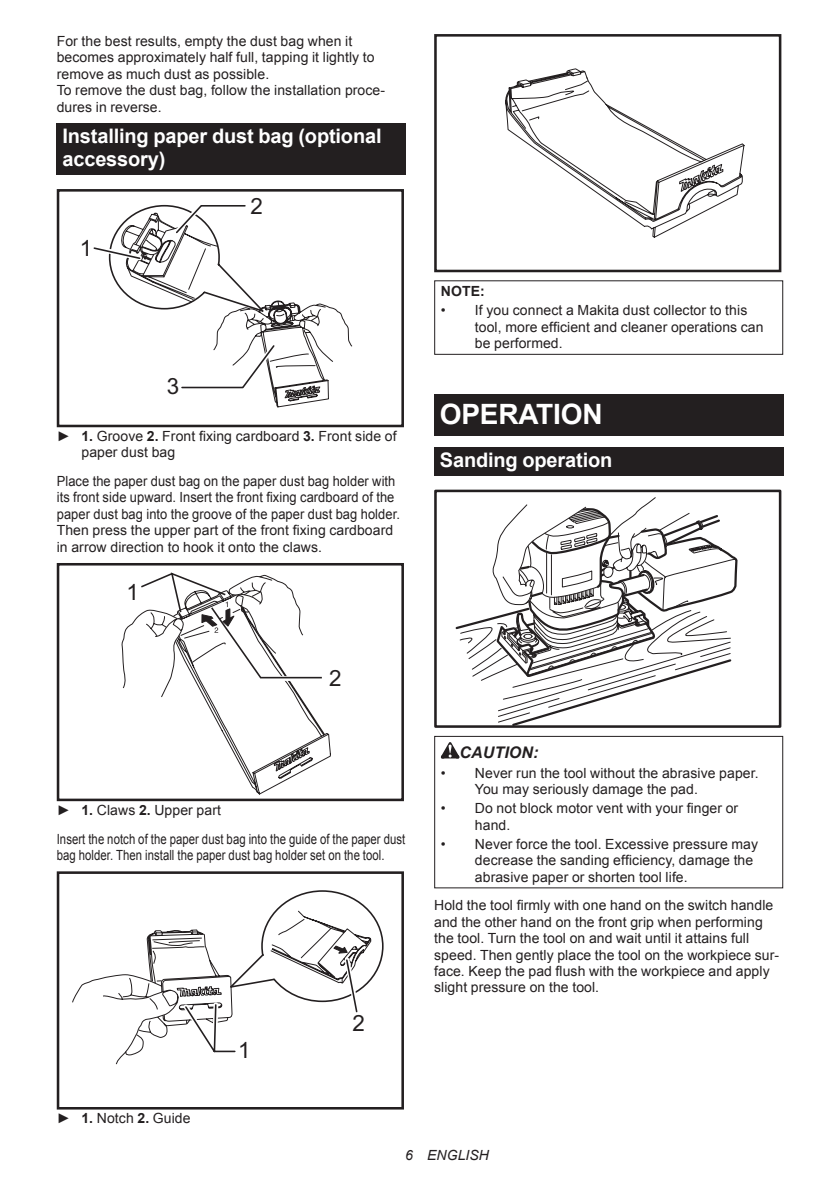
<style>
.page{position:relative;width:840px;height:1191px;background:#fff}
.page>*{position:absolute;margin:0;border:0;box-sizing:border-box;transform-origin:0 0}
.t1{font:700 28px "Arial";letter-spacing:-.01em;color:#fff}
.t2{font:22.4px "Arial";color:#231f20}
.t3{font:700 20px/23.4px "Arial";letter-spacing:-.01em;color:#fff}
.t4{font:italic 700 16px "Arial";letter-spacing:.005em;color:#231f20}
.t5{font:14px/16.4px "Arial";letter-spacing:.005em;color:#231f20}
.t6{font:14px/16.4px "Arial";letter-spacing:.005em;color:#231f20;scale:.92 1}
.t7{font:14px "Arial";letter-spacing:.005em;color:#231f20;scale:.81 1}
.t8{font:italic 14px "Arial";letter-spacing:.005em;color:#231f20}
.t9{font:700 14px "Arial";color:#231f20}
.s1{font-weight:700}
</style>
<div class="page">
<div style="left:57px;top:123px;width:348px;height:52px;background:#231f20"></div>
<svg style="left:216px;top:300px;width:137px;height:108px"></svg>
<svg style="left:93px;top:204px;width:175px;height:110px"></svg>
<svg style="left:181px;top:340px;width:99px;height:53px"></svg>
<div style="left:57px;top:189px;width:347px;height:238px;border:3px solid #231f20"></div>
<svg style="left:121px;top:572px;width:210px;height:223px"></svg>
<div style="left:57px;top:563px;width:347px;height:238px;border:3px solid #231f20"></div>
<svg style="left:72px;top:890px;width:312px;height:175px"></svg>
<div style="left:57px;top:871px;width:347px;height:238px;border:3px solid #231f20"></div>
<svg style="left:505px;top:69px;width:239px;height:169px"></svg>
<div style="left:434px;top:34px;width:347px;height:238px;border:3px solid #231f20"></div>
<div style="left:434px;top:280px;width:348px;height:75px;border:1px solid #231f20"></div>
<div style="left:434px;top:394px;width:348px;height:41px;background:#231f20"></div>
<div style="left:434px;top:447px;width:348px;height:28px;background:#231f20"></div>
<svg style="left:455px;top:497px;width:282px;height:227px"></svg>
<div style="left:434px;top:489px;width:347px;height:239px;border:3px solid #231f20"></div>
<svg style="left:440px;top:742px;width:19px;height:16px"></svg>
<div style="left:434px;top:736px;width:348px;height:152px;border:1px solid #231f20"></div>
<p class="t5" style="left:57px;top:33px;width:330px">For the best results, empty the dust bag when it becomes approximately half full, tapping it lightly to remove as much dust as possible.<br>To remove the dust bag, follow the installation proce&shy;dures in reverse.</p>
<h3 class="t3" style="left:62px;top:125px;width:320px">Installing paper dust bag (optional accessory)</h3>
<h2 class="t2" style="left:80px;top:233px;width:14px">1</h2>
<h2 class="t2" style="left:250px;top:192px;width:14px">2</h2>
<h2 class="t2" style="left:167px;top:372px;width:14px">3</h2>
<p class="t5" style="left:81px;top:428px;width:316px;text-indent:-25px">► <span class="s1">1.</span> Groove <span class="s1">2.</span> Front fixing cardboard <span class="s1">3.</span> Front side of paper dust bag</p>
<p class="t6" style="left:57px;top:473px;width:374px">Place the paper dust bag on the paper dust bag holder with its front side upward. Insert the front fixing cardboard of the paper dust bag into the groove of the paper dust bag holder.<br>Then press the upper part of the front fixing cardboard in arrow direction to hook it onto the claws.</p>
<h2 class="t2" style="left:126px;top:577px;width:14px">1</h2>
<h2 class="t2" style="left:329px;top:663px;width:14px">2</h2>
<p class="t5" style="left:57px;top:795px;width:350px;line-height:28.8px">► <span class="s1">1.</span> Claws <span class="s1">2.</span> Upper part<br>Insert the notch of the paper dust bag into the guide of the paper dust</p>
<p class="t7" style="left:57px;top:846px;width:406px">bag holder. Then install the paper dust bag holder set on the tool.</p>
<p class="t5" style="left:57px;top:1110px;width:135px">► <span class="s1">1.</span> Notch <span class="s1">2.</span> Guide</p>
<h2 class="t2" style="left:238px;top:1035px;width:14px">1</h2>
<h2 class="t2" style="left:352px;top:1008px;width:14px">2</h2>
<p class="t9" style="left:440px;top:282px;width:45px">NOTE:</p>
<p class="t5" style="left:474px;top:302px;width:290px;text-indent:-34px">• If you connect a Makita dust collector to this tool, more efficient and cleaner operations can be performed.</p>
<h1 class="t1" style="left:439px;top:396px;width:164px">OPERATION</h1>
<h3 class="t3" style="left:439px;top:449px;width:174px">Sanding operation</h3>
<p class="t4" style="left:459px;top:742px;width:80px">CAUTION:</p>
<p class="t5" style="left:474px;top:764px;width:285px;text-indent:-34px">• Never run the tool without the abrasive paper.<br>You may seriously damage the pad.</p>
<p class="t5" style="left:474px;top:800px;width:265px;text-indent:-34px">• Do not block motor vent with your finger or hand.</p>
<p class="t5" style="left:474px;top:836px;width:284px;text-indent:-34px">• Never force the tool. Excessive pressure may decrease the sanding efficiency, damage the abrasive paper or shorten tool life.</p>
<p class="t5" style="left:434px;top:897px;width:346px">Hold the tool firmly with one hand on the switch handle and the other hand on the front grip when performing the tool. Turn the tool on and wait until it attains full speed. Then gently place the tool on the workpiece sur&shy;face. Keep the pad flush with the workpiece and apply slight pressure on the tool.</p>
<p class="t8" style="left:405px;top:1146px;width:85px">6 ENGLISH</p>
</div>
